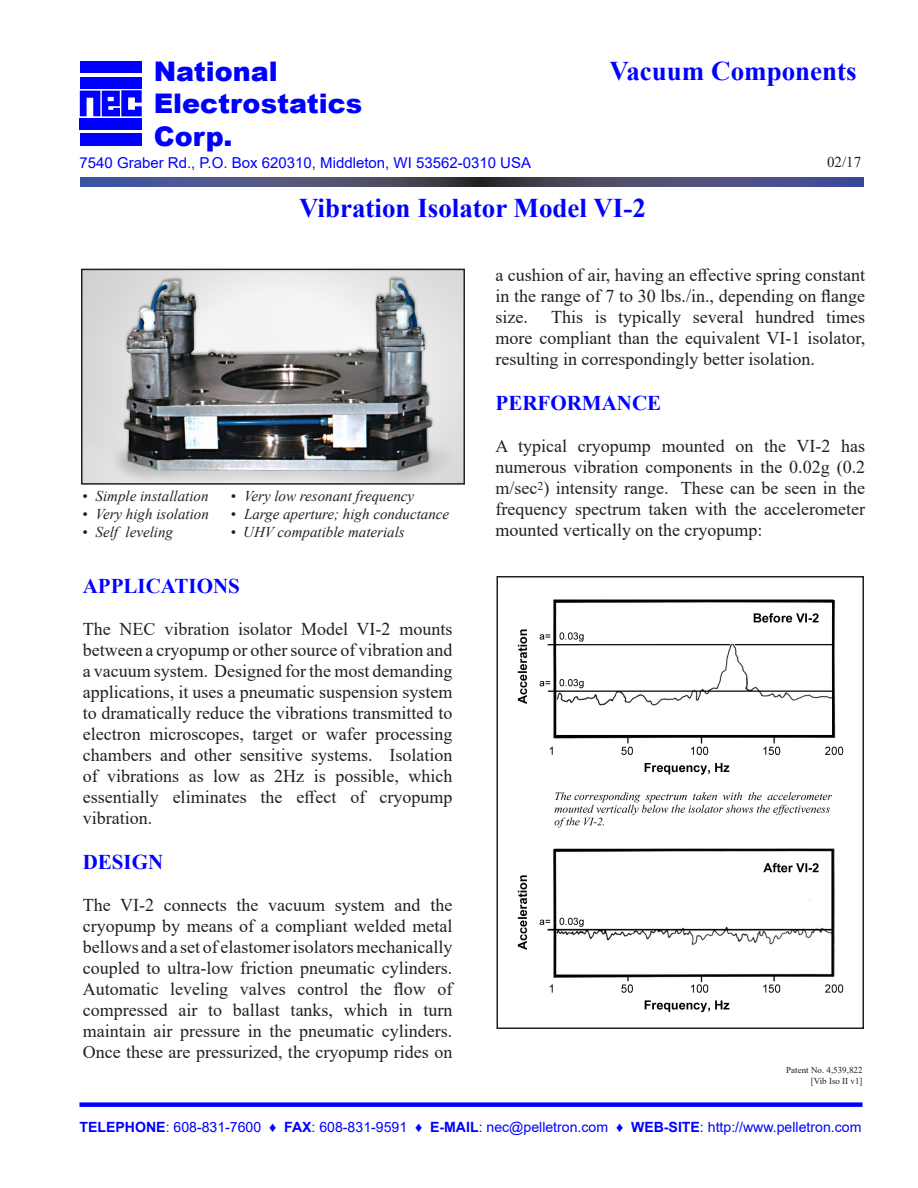
<style>
.page{position:relative;width:918px;height:1188px;background:#fff}
.page>*{position:absolute;margin:0;border:0;box-sizing:border-box;transform-origin:0 0}
.t1{font:700 27px "Times New Roman";color:#00f}
.t2{font:900 27px "Arial";color:#00f}
.Headline{font:700 21px "Times New Roman";color:#00f}
.Headline-2{font:18px/21px "Times New Roman";color:#231f20;text-align:justify}
.Headline-3{font:italic 15px "Times New Roman";color:#231f20}
.t3{font:15px "Arial";color:#00f}
.t4{font:15px "Times New Roman";color:#231f20}
.t5{font:14.1px "Arial";color:#00f}
.t6{font:9px "Times New Roman";color:#231f20}
.s1{font-weight:700}
</style>
<div class="page">
<div style="left:80px;top:1102px;width:782px;height:5px;background:#00f"></div>
<div style="left:80px;top:62px;width:62px;height:11px;background:#00f"></div>
<div style="left:80px;top:77px;width:62px;height:12px;background:#00f"></div>
<div style="left:80px;top:118px;width:62px;height:12px;background:#00f"></div>
<div style="left:80px;top:133px;width:62px;height:13px;background:#00f"></div>
<svg style="left:80px;top:90px;width:62px;height:26px"></svg>
<svg style="left:80px;top:178px;width:783px;height:9px"></svg>
<img style="left:84px;top:272px;width:378px;height:210px">
<div style="left:81px;top:269px;width:384px;height:216px;border:2px solid #231f20"></div>
<img style="left:517px;top:599px;width:327px;height:414px">
<div style="left:496px;top:576px;width:368px;height:453px;border:2px solid #231f20"></div>
<p class="t2" style="left:154px;top:52px;width:126px">National</p>
<p class="t2" style="left:154px;top:84px;width:210px">Electrostatics</p>
<p class="t2" style="left:154px;top:116px;width:80px">Corp.</p>
<p class="t3" style="left:80px;top:152px;width:453px">7540 Graber Rd., P.O. Box 620310, Middleton, WI 53562-0310 USA</p>
<p class="t1" style="left:609px;top:51px;width:249px">Vacuum Components</p>
<p class="t4" style="left:827px;top:151px;width:36px">02/17</p>
<p class="t1" style="left:299px;top:188px;width:348px">Vibration Isolator Model VI-2</p>
<p class="Headline-3" style="left:82px;top:485px;width:128px">• Simple installation</p>
<p class="Headline-3" style="left:231px;top:485px;width:185px">• Very low resonant frequency</p>
<p class="Headline-3" style="left:82px;top:503px;width:128px">• Very high isolation</p>
<p class="Headline-3" style="left:231px;top:503px;width:220px">• Large aperture; high conductance</p>
<p class="Headline-3" style="left:82px;top:521px;width:92px">• Self leveling</p>
<p class="Headline-3" style="left:231px;top:521px;width:176px">• UHV compatible materials</p>
<p class="Headline" style="left:83px;top:571px;width:159px">APPLICATIONS</p>
<p class="Headline-2" style="left:83px;top:618px;width:371px">The NEC vibration isolator Model VI-2 mounts between a cryopump or other source of vibration and a vacuum system. Designed for the most demanding applications, it uses a pneumatic suspension system to dramatically reduce the vibrations transmitted to electron microscopes, target or wafer processing chambers and other sensitive systems. Isolation of vibrations as low as 2Hz is possible, which essentially eliminates the effect of cryopump vibration.</p>
<p class="Headline" style="left:83px;top:847px;width:82px">DESIGN</p>
<p class="Headline-2" style="left:83px;top:894px;width:371px">The VI-2 connects the vacuum system and the cryopump by means of a compliant welded metal bellows and a set of elastomer isolators mechanically coupled to ultra-low friction pneumatic cylinders.<br>Automatic leveling valves control the flow of compressed air to ballast tanks, which in turn maintain air pressure in the pneumatic cylinders.<br>Once these are pressurized, the cryopump rides on</p>
<p class="Headline-2" style="left:496px;top:264px;width:371px">a cushion of air, having an effective spring constant in the range of 7 to 30 lbs./in., depending on flange size.</p>
<p class="Headline-2" style="left:496px;top:306px;width:371px;text-indent:55px">This is typically several hundred times more compliant than the equivalent VI-1 isolator, resulting in correspondingly better isolation.</p>
<p class="Headline" style="left:496px;top:388px;width:167px">PERFORMANCE</p>
<p class="Headline-2" style="left:496px;top:435px;width:371px">A typical cryopump mounted on the VI-2 has numerous vibration components in the 0.02g (0.2 m/sec<sup>2</sup>) intensity range. These can be seen in the frequency spectrum taken with the accelerometer mounted vertically on the cryopump:</p>
<p class="t6" style="left:786px;top:1063px;width:78px">Patent No. 4,539,822</p>
<p class="t6" style="left:811px;top:1074px;width:53px">[Vib Iso II v1]</p>
<p class="t5" style="left:80px;top:1117px;width:783px"><span class="s1">TELEPHONE</span>: 608-831-7600 ♦ <span class="s1">FAX</span>: 608-831-9591 ♦ <span class="s1">E-MAIL</span>: nec@pelletron.com ♦ <span class="s1">WEB-SITE</span>: http://www.pelletron.com</p>
</div>
